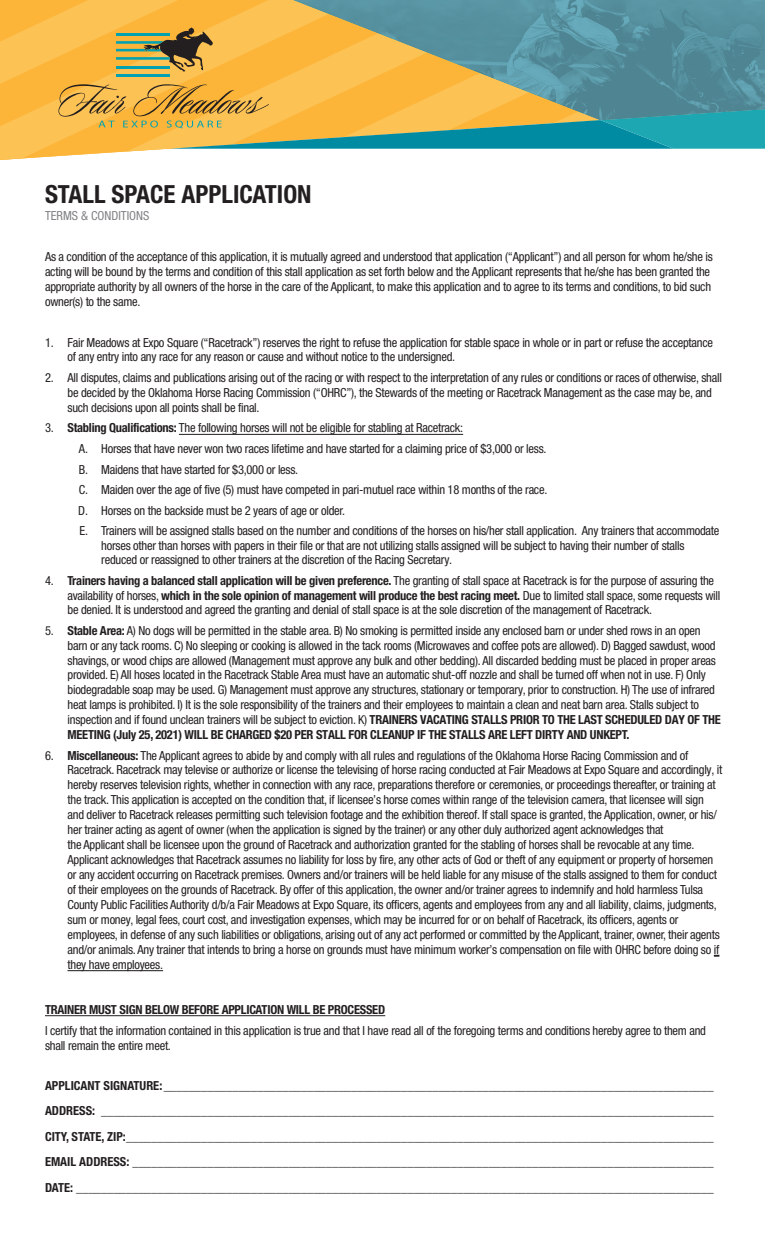
<style>
.page{position:relative;width:765px;height:1260px;background:#fff}
.page>*{position:absolute;margin:0;border:0;box-sizing:border-box;transform-origin:0 0}
.t1{font:700 condensed 25px "Helvetica Neue LT Pro";color:#231f20}
.t2{font:condensed 12.5px/14.9px "Helvetica Neue LT Pro";letter-spacing:-.02em;color:#231f20}
.t3{font:700 condensed 12.5px "Helvetica Neue LT Pro";letter-spacing:-.02em;color:#231f20}
.t4{font:condensed 12.5px "Helvetica Neue LT Pro";color:#808285}
.s1{font-weight:700}
</style>
<div class="page">
<svg style="left:0;top:149px;width:164px;height:11px"></svg>
<svg style="left:0;top:0;width:765px;height:149px;background:#a6a66e"></svg>
<hr style="left:45px;top:1015px;width:340px;height:1px;background:#231f20">
<hr style="left:179px;top:434px;width:284px;height:1px;background:#231f20">
<hr style="left:67px;top:970px;width:96px;height:1px;background:#231f20">
<p class="t1" style="left:45px;top:179px;width:268px">STALL SPACE APPLICATION</p>
<p class="t4" style="left:45px;top:209px;width:106px">TERMS &amp; CONDITIONS</p>
<p class="t2" style="left:45px;top:249px;width:669px">As a condition of the acceptance of this application, it is mutually agreed and understood that application (“Applicant”) and all person for whom he/she is acting will be bound by the terms and condition of this stall application as set forth below and the Applicant represents that he/she has been granted the appropriate authority by all owners of the horse in the care of the Applicant, to make this application and to agree to its terms and conditions, to bid such owner(s) to the same.</p>
<p class="t2" style="left:68px;top:335px;width:647px;line-height:14.1px;text-indent:-22px">1. Fair Meadows at Expo Square (“Racetrack”) reserves the right to refuse the application for stable space in whole or in part or refuse the acceptance of any entry into any race for any reason or cause and without notice to the undersigned.</p>
<p class="t2" style="left:68px;top:370px;width:656px;text-indent:-22px">2. All disputes, claims and publications arising out of the racing or with respect to the interpretation of any rules or conditions or races of otherwise, shall be decided by the Oklahoma Horse Racing Commission (“OHRC”), the Stewards of the meeting or Racetrack Management as the case may be, and such decisions upon all points shall be final.</p>
<p class="t2" style="left:78px;top:417px;width:643px;line-height:20.6px;text-indent:-33px">3. <span class="s1">Stabling Qualifications:</span> The following horses will not be eligible for stabling at Racetrack:<br>A. Horses that have never won two races lifetime and have started for a claiming price of $3,000 or less.<br>B. Maidens that have started for $3,000 or less.<br>C. Maiden over the age of five (5) must have competed in pari-mutuel race within 18 months of the race.<br>D. Horses on the backside must be 2 years of age or older.<br>E. Trainers will be assigned stalls based on the number and conditions of the horses on his/her stall application. Any trainers that accommodate</p>
<p class="t2" style="left:101px;top:538px;width:585px;line-height:14.5px">horses other than horses with papers in their file or that are not utilizing stalls assigned will be subject to having their number of stalls reduced or reassigned to other trainers at the discretion of the Racing Secretary.</p>
<p class="t2" style="left:68px;top:573px;width:654px;line-height:14.5px;text-indent:-22px">4. <span class="s1">Trainers having a balanced stall application will be given preference.</span> The granting of stall space at Racetrack is for the purpose of assuring the availability of horses, <span class="s1">which in the sole opinion of management will produce the best racing meet.</span> Due to limited stall space, some requests will be denied. It is understood and agreed the granting and denial of stall space is at the sole discretion of the management of Racetrack.</p>
<p class="t2" style="left:67px;top:623px;width:655px;text-indent:-22px">5. <span class="s1">Stable Area:</span> A) No dogs will be permitted in the stable area. B) No smoking is permitted inside any enclosed barn or under shed rows in an open barn or any tack rooms. C) No sleeping or cooking is allowed in the tack rooms (Microwaves and coffee pots are allowed). D) Bagged sawdust, wood shavings, or wood chips are allowed (Management must approve any bulk and other bedding). All discarded bedding must be placed in proper areas provided. E) All hoses located in the Racetrack Stable Area must have an automatic shut-off nozzle and shall be turned off when not in use. F) Only biodegradable soap may be used. G) Management must approve any structures, stationary or temporary, prior to construction. H) The use of infrared heat lamps is prohibited. I) It is the sole responsibility of the trainers and their employees to maintain a clean and neat barn area. Stalls subject to inspection and if found unclean trainers will be subject to eviction. K) <span class="s1">TRAINERS VACATING STALLS PRIOR TO THE LAST SCHEDULED DAY OF THE MEETING (July 25, 2021) WILL BE CHARGED $20 PER STALL FOR CLEANUP IF THE STALLS ARE LEFT DIRTY AND UNKEPT.</span></p>
<p class="t2" style="left:67px;top:748px;width:656px;text-indent:-22px">6. <span class="s1">Miscellaneous:</span> The Applicant agrees to abide by and comply with all rules and regulations of the Oklahoma Horse Racing Commission and of Racetrack. Racetrack may televise or authorize or license the televising of horse racing conducted at Fair Meadows at Expo Square and accordingly, it hereby reserves television rights, whether in connection with any race, preparations therefore or ceremonies, or proceedings thereafter, or training at the track. This application is accepted on the condition that, if licensee’s horse comes within range of the television camera, that licensee will sign and deliver to Racetrack releases permitting such television footage and the exhibition thereof. If stall space is granted, the Application, owner, or his/ her trainer acting as agent of owner (when the application is signed by the trainer) or any other duly authorized agent acknowledges that<br>the Applicant shall be licensee upon the ground of Racetrack and authorization granted for the stabling of horses shall be revocable at any time.<br>Applicant acknowledges that Racetrack assumes no liability for loss by fire, any other acts of God or theft of any equipment or property of horsemen or any accident occurring on Racetrack premises. Owners and/or trainers will be held liable for any misuse of the stalls assigned to them for conduct of their employees on the grounds of Racetrack. By offer of this application, the owner and/or trainer agrees to indemnify and hold harmless Tulsa County Public Facilities Authority d/b/a Fair Meadows at Expo Square, its officers, agents and employees from any and all liability, claims, judgments, sum or money, legal fees, court cost, and investigation expenses, which may be incurred for or on behalf of Racetrack, its officers, agents or employees, in defense of any such liabilities or obligations, arising out of any act performed or committed by the Applicant, trainer, owner, their agents and/or animals. Any trainer that intends to bring a horse on grounds must have minimum worker’s compensation on file with OHRC before doing so if they have employees.</p>
<p class="t3" style="left:45px;top:1002px;width:342px">TRAINER MUST SIGN BELOW BEFORE APPLICATION WILL BE PROCESSED</p>
<p class="t2" style="left:45px;top:1023px;width:663px">I certify that the information contained in this application is true and that I have read all of the foregoing terms and conditions hereby agree to them and shall remain the entire meet.</p>
<p class="t2" style="left:45px;top:1078px;width:670px"><span class="s1">APPLICANT SIGNATURE:</span>________________________________________________________________________________________</p>
<p class="t2" style="left:45px;top:1103px;width:670px"><span class="s1">ADDRESS:</span> __________________________________________________________________________________________________</p>
<p class="t2" style="left:45px;top:1129px;width:670px"><span class="s1">CITY, STATE, ZIP:</span>______________________________________________________________________________________________</p>
<p class="t2" style="left:45px;top:1154px;width:670px"><span class="s1">EMAIL ADDRESS:</span> _____________________________________________________________________________________________</p>
<p class="t2" style="left:45px;top:1180px;width:670px"><span class="s1">DATE:</span> ______________________________________________________________________________________________________</p>
</div>
